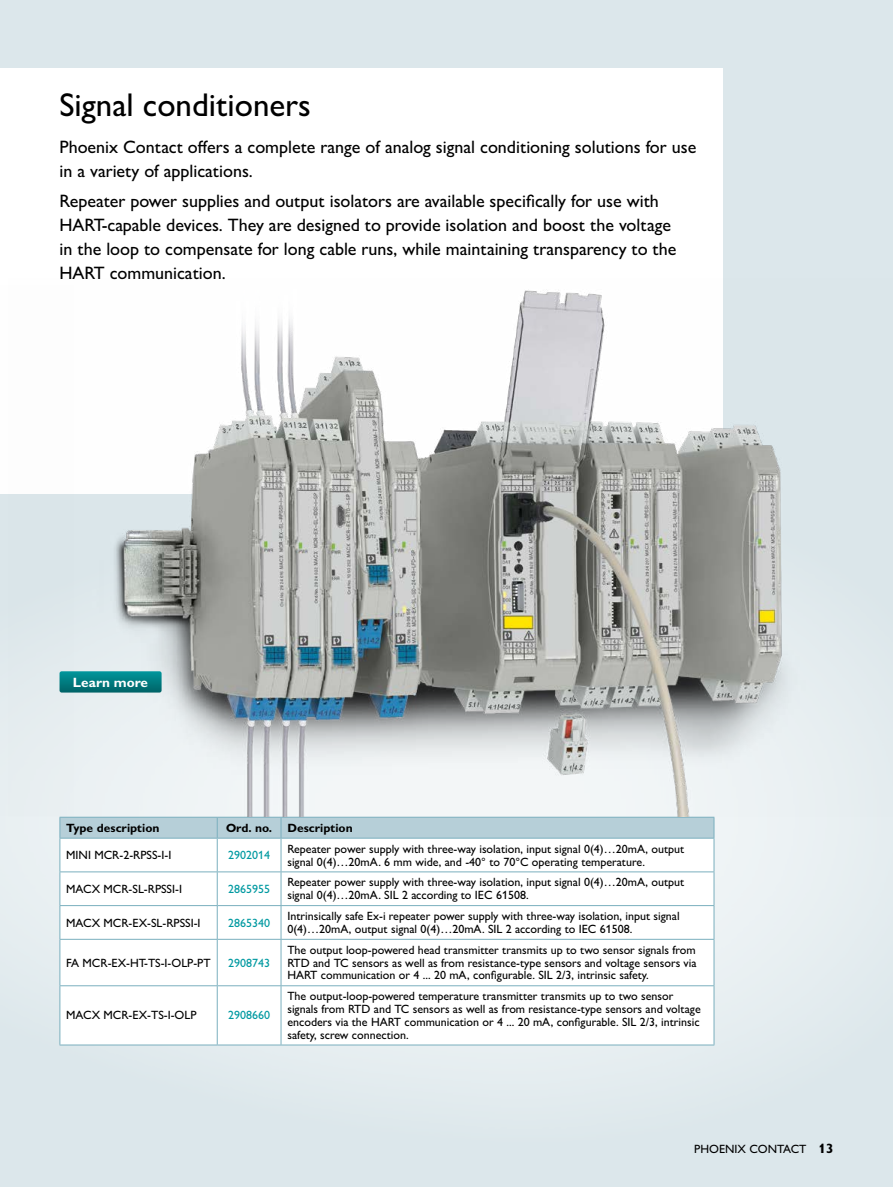
<style>
.page{position:relative;width:893px;height:1187px;background:#fff}
.page>*{position:absolute;margin:0;border:0;box-sizing:border-box;transform-origin:0 0}
.t1{font:33px "Px C Gill Alt One";color:#000}
.t2{font:18px/24px "Px C Gill Alt One";color:#000}
.t3{font:700 13.5px "Px C Gill Alt One";color:#fff}
.t4{font:12px/12.8px "Px C Gill Alt One";color:#000}
.t5{font:12px "Px C Gill Alt One";color:#0099a1}
.t6{font:700 12px "Px C Gill Alt One";color:#000}
.s1{font-weight:700;font-size:13.5px}
</style>
<div class="page">
<div style="left:0;top:0;width:893px;height:1186px;background:#dce7eb"></div>
<svg style="left:0;top:815px;width:867px;height:249px;fill:#e6eef1"></svg>
<div style="left:0;top:68px;width:723px;height:425px;background:#fff"></div>
<div style="left:61px;top:838px;width:653px;height:206px;background:#fff"></div>
<hr style="left:60px;top:816px;width:157px;height:1px;background:#7aafbe">
<hr style="left:217px;top:816px;width:64px;height:1px;background:#7aafbe">
<hr style="left:281px;top:816px;width:433px;height:1px;background:#7aafbe">
<div style="left:60px;top:817px;width:655px;height:21px;background:#b6cfd8"></div>
<hr style="left:60px;top:837px;width:157px;height:1px;background:#7aafbe">
<hr style="left:60px;top:838px;width:1px;height:33px;background:#7aafbe">
<hr style="left:217px;top:837px;width:64px;height:1px;background:#7aafbe">
<hr style="left:217px;top:838px;width:1px;height:33px;background:#7aafbe">
<hr style="left:281px;top:837px;width:433px;height:1px;background:#7aafbe">
<hr style="left:281px;top:838px;width:1px;height:33px;background:#7aafbe">
<hr style="left:714px;top:838px;width:1px;height:33px;background:#7aafbe">
<hr style="left:60px;top:871px;width:157px;height:1px;background:#7aafbe">
<hr style="left:60px;top:872px;width:1px;height:33px;background:#7aafbe">
<hr style="left:217px;top:871px;width:64px;height:1px;background:#7aafbe">
<hr style="left:217px;top:872px;width:1px;height:33px;background:#7aafbe">
<hr style="left:281px;top:871px;width:433px;height:1px;background:#7aafbe">
<hr style="left:281px;top:872px;width:1px;height:33px;background:#7aafbe">
<hr style="left:714px;top:872px;width:1px;height:33px;background:#7aafbe">
<hr style="left:60px;top:905px;width:157px;height:1px;background:#7aafbe">
<hr style="left:60px;top:905px;width:1px;height:33px;background:#7aafbe">
<hr style="left:217px;top:905px;width:64px;height:1px;background:#7aafbe">
<hr style="left:217px;top:905px;width:1px;height:33px;background:#7aafbe">
<hr style="left:281px;top:905px;width:433px;height:1px;background:#7aafbe">
<hr style="left:281px;top:905px;width:1px;height:33px;background:#7aafbe">
<hr style="left:714px;top:905px;width:1px;height:33px;background:#7aafbe">
<hr style="left:60px;top:938px;width:157px;height:1px;background:#7aafbe">
<hr style="left:60px;top:939px;width:1px;height:46px;background:#7aafbe">
<hr style="left:217px;top:938px;width:64px;height:1px;background:#7aafbe">
<hr style="left:217px;top:939px;width:1px;height:46px;background:#7aafbe">
<hr style="left:281px;top:938px;width:433px;height:1px;background:#7aafbe">
<hr style="left:281px;top:939px;width:1px;height:46px;background:#7aafbe">
<hr style="left:714px;top:939px;width:1px;height:46px;background:#7aafbe">
<hr style="left:60px;top:985px;width:157px;height:1px;background:#7aafbe">
<hr style="left:60px;top:986px;width:1px;height:58px;background:#7aafbe">
<hr style="left:217px;top:985px;width:64px;height:1px;background:#7aafbe">
<hr style="left:217px;top:986px;width:1px;height:58px;background:#7aafbe">
<hr style="left:281px;top:985px;width:433px;height:1px;background:#7aafbe">
<hr style="left:281px;top:986px;width:1px;height:58px;background:#7aafbe">
<hr style="left:714px;top:986px;width:1px;height:58px;background:#7aafbe">
<hr style="left:60px;top:1044px;width:157px;height:1px;background:#7aafbe">
<hr style="left:217px;top:1044px;width:64px;height:1px;background:#7aafbe">
<hr style="left:281px;top:1044px;width:433px;height:1px;background:#7aafbe">
<img style="left:0;top:493px;width:9px;height:322px">
<img style="left:9px;top:290px;width:858px;height:526px">
<svg style="left:60px;top:671px;width:102px;height:21px;background:#047f83"></svg>
<h1 class="t1" style="left:60px;top:85px;width:253px">Signal conditioners</h1>
<h2 class="t2" style="left:60px;top:135px;width:638px">Phoenix Contact offers a complete range of analog signal conditioning solutions for use in a variety of applications.</h2>
<p class="t2" style="left:60px;top:189px;width:618px">Repeater power supplies and output isolators are available specifically for use with HART-capable devices. They are designed to provide isolation and boost the voltage in the loop to compensate for long cable runs, while maintaining transparency to the HART communication.</p>
<p class="t3" style="left:73px;top:673px;width:77px">Learn more</p>
<p class="t6" style="left:66px;top:820px;width:95px">Type description</p>
<p class="t6" style="left:226px;top:820px;width:48px">Ord. no.</p>
<p class="t6" style="left:287px;top:820px;width:67px">Description</p>
<p class="t4" style="left:66px;top:848px;width:107px">MINI MCR-2-RPSS-I-I</p>
<p class="t5" style="left:228px;top:847px;width:43px">2902014</p>
<p class="t4" style="left:287px;top:842px;width:398px">Repeater power supply with three-way isolation, input signal 0(4)…20mA, output signal 0(4)…20mA. 6 mm wide, and -40° to 70°C operating temperature.</p>
<p class="t4" style="left:66px;top:882px;width:117px">MACX MCR-SL-RPSSI-I</p>
<p class="t5" style="left:228px;top:881px;width:43px">2865955</p>
<p class="t4" style="left:287px;top:875px;width:398px">Repeater power supply with three-way isolation, input signal 0(4)…20mA, output signal 0(4)…20mA. SIL 2 according to IEC 61508.</p>
<p class="t4" style="left:66px;top:915px;width:136px">MACX MCR-EX-SL-RPSSI-I</p>
<p class="t5" style="left:228px;top:915px;width:43px">2865340</p>
<p class="t4" style="left:287px;top:909px;width:394px">Intrinsically safe Ex-i repeater power supply with three-way isolation, input signal<br>0(4)…20mA, output signal 0(4)…20mA. SIL 2 according to IEC 61508.</p>
<p class="t4" style="left:66px;top:955px;width:146px">FA MCR-EX-HT-TS-I-OLP-PT</p>
<p class="t5" style="left:228px;top:955px;width:43px">2908743</p>
<p class="t4" style="left:287px;top:943px;width:411px;text-align:justify">The output loop-powered head transmitter transmits up to two sensor signals from RTD and TC sensors as well as from resistance-type sensors and voltage sensors via HART communication or 4 ... 20 mA, configurable. SIL 2/3, intrinsic safety.</p>
<p class="t4" style="left:66px;top:1008px;width:132px">MACX MCR-EX-TS-I-OLP</p>
<p class="t5" style="left:228px;top:1008px;width:43px">2908660</p>
<p class="t4" style="left:287px;top:989px;width:415px">The output-loop-powered temperature transmitter transmits up to two sensor signals from RTD and TC sensors as well as from resistance-type sensors and voltage encoders via the HART communication or 4 ... 20 mA, configurable. SIL 2/3, intrinsic safety, screw connection.</p>
<p class="t4" style="left:694px;top:1142px;width:141px">PHOENIX CONTACT <span class="s1">13</span></p>
</div>
